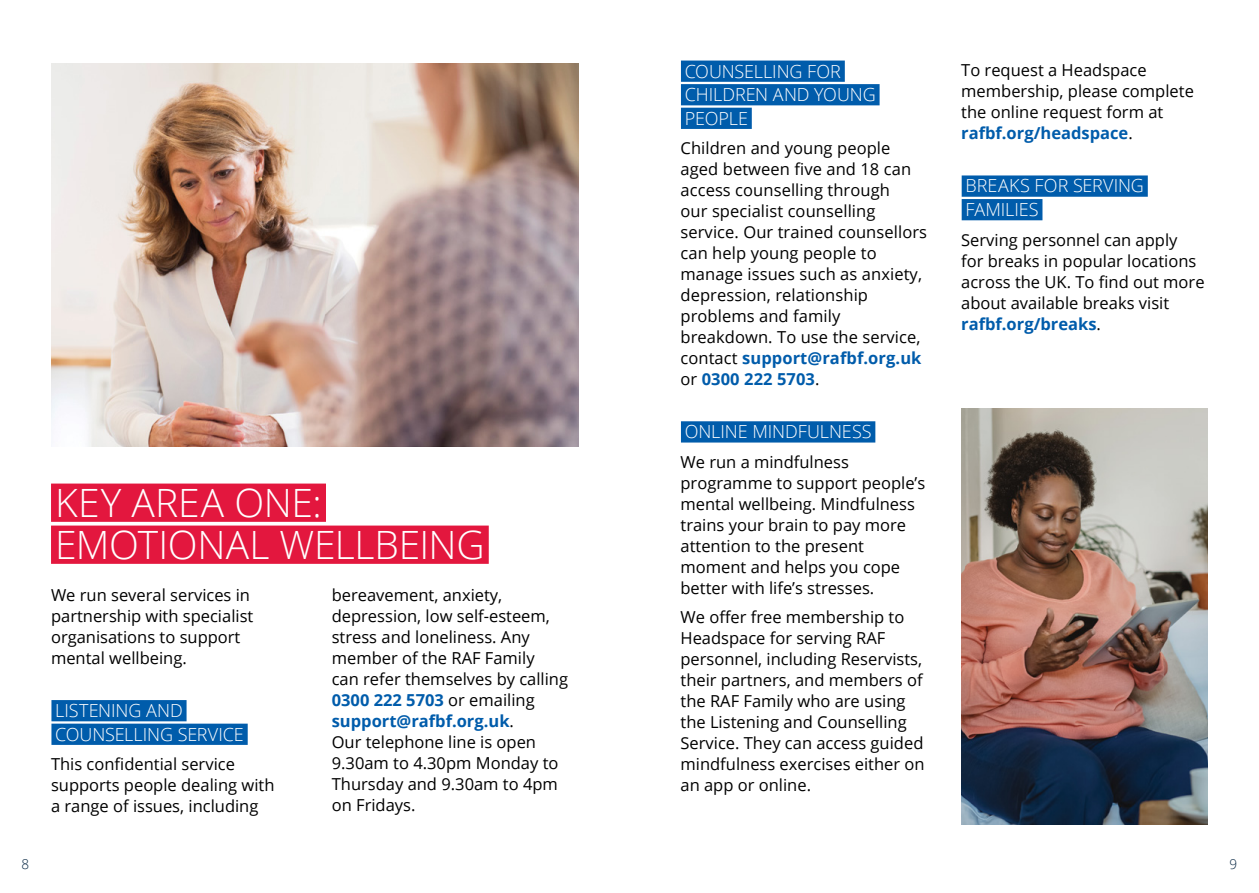
<style>
.page{position:relative;width:1259px;height:893px;background:#fff}
.page>*{position:absolute;margin:0;border:0;box-sizing:border-box;transform-origin:0 0}
.t1{font:300 39px/42px "Open Sans";letter-spacing:-.005em;color:#fff}
.t2{font:300 18px/23.5px "Open Sans";letter-spacing:-.005em;color:#fff}
.t3{font:16.5px/21px "Open Sans";color:#000}
.t4{font:300 13.5px "Open Sans";color:#042440}
.s1{font-weight:700;color:#005cab}
</style>
<div class="page">
<div style="left:51px;top:484px;width:275px;height:38px;background:#e3173e"></div>
<div style="left:51px;top:526px;width:438px;height:38px;background:#e3173e"></div>
<div style="left:51px;top:700px;width:136px;height:21px;background:#005cab"></div>
<div style="left:51px;top:724px;width:197px;height:21px;background:#005cab"></div>
<div style="left:681px;top:61px;width:164px;height:21px;background:#005cab"></div>
<div style="left:681px;top:84px;width:198px;height:21px;background:#005cab"></div>
<div style="left:681px;top:108px;width:71px;height:21px;background:#005cab"></div>
<div style="left:681px;top:421px;width:194px;height:22px;background:#005cab"></div>
<div style="left:961px;top:175px;width:186px;height:22px;background:#005cab"></div>
<div style="left:961px;top:199px;width:81px;height:21px;background:#005cab"></div>
<img style="left:961px;top:408px;width:247px;height:417px">
<img style="left:51px;top:64px;width:527px;height:382px">
<h1 class="t1" style="left:55px;top:481px;width:431px">KEY AREA ONE:<br>EMOTIONAL WELLBEING</h1>
<p class="t3" style="left:51px;top:584px;width:204px">We run several services in partnership with specialist organisations to support mental wellbeing.</p>
<p class="t2" style="left:55px;top:698px;width:190px">LISTENING AND<br>COUNSELLING SERVICE</p>
<p class="t3" style="left:51px;top:753px;width:225px">This confidential service supports people dealing with a range of issues, including</p>
<p class="t3" style="left:332px;top:584px;width:238px">bereavement, anxiety, depression, low self-esteem, stress and loneliness. Any member of the RAF Family<br>can refer themselves by calling<br><span class="s1">0300 222 5703</span> or emailing <span class="s1">support@rafbf.org.uk</span>.<br>Our telephone line is open<br>9.30am to 4.30pm Monday to<br>Thursday and 9.30am to 4pm on Fridays.</p>
<p class="t2" style="left:685px;top:59px;width:192px">COUNSELLING FOR<br>CHILDREN AND YOUNG<br>PEOPLE</p>
<p class="t3" style="left:680px;top:137px;width:248px">Children and young people aged between five and 18 can access counselling through<br>our specialist counselling service. Our trained counsellors can help young people to manage issues such as anxiety, depression, relationship problems and family breakdown. To use the service, contact <span class="s1">support@rafbf.org.uk </span>or <span class="s1">0300 222 5703</span>.</p>
<p class="t2" style="left:685px;top:419px;width:188px">ONLINE MINDFULNESS</p>
<p class="t3" style="left:680px;top:451px;width:246px">We run a mindfulness programme to support people’s mental wellbeing. Mindfulness trains your brain to pay more attention to the present moment and helps you cope better with life’s stresses.</p>
<p class="t3" style="left:680px;top:606px;width:246px">We offer free membership to<br>Headspace for serving RAF personnel, including Reservists, their partners, and members of the RAF Family who are using the Listening and Counselling<br>Service. They can access guided mindfulness exercises either on an app or online.</p>
<p class="t3" style="left:961px;top:59px;width:234px">To request a Headspace membership, please complete the online request form at <span class="s1">rafbf.org/headspace</span>.</p>
<p class="t2" style="left:965px;top:174px;width:180px">BREAKS FOR SERVING<br>FAMILIES</p>
<p class="t3" style="left:961px;top:229px;width:245px">Serving personnel can apply<br>for breaks in popular locations across the UK. To find out more about available breaks visit <span class="s1">rafbf.org/breaks</span>.</p>
<p class="t4" style="left:22px;top:855px;width:9px">8</p>
<p class="t4" style="left:1229px;top:855px;width:9px">9</p>
</div>
